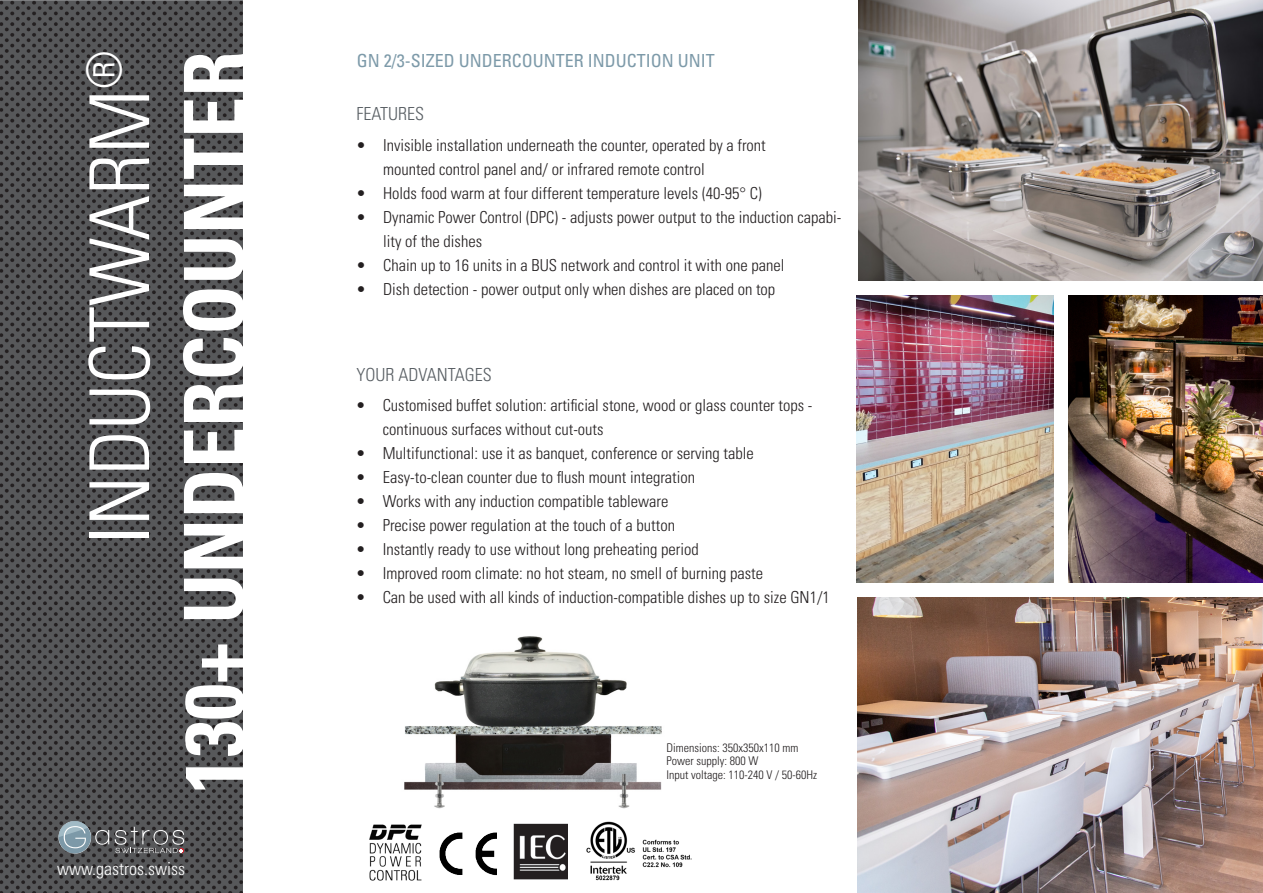
<style>
.page{position:relative;width:1263px;height:893px;background:#fff}
.page>*{position:absolute;margin:0;border:0;box-sizing:border-box;transform-origin:0 0}
.t1{font:700 condensed 82.5px "Univers LT Std";color:#fff}
.t2{font:300 condensed 82.5px "Univers LT Std";color:#fff}
.FEATURE_OVERVIEW{font:condensed 18px "Univers LT Std";color:#7d9aa9}
.FEATURE_OVERVIEW-2{font:300 condensed 18px "Univers LT Std";color:#585e63}
.t3{font:300 condensed 18px "Univers LT Std";color:#fff}
.t4{font:300 condensed 16.5px/24px "Univers LT Std";color:#231f20}
.PRODOVERVIEW_Title{font:300 condensed 12px/13.5px "Univers LT Std";color:#231f20}
</style>
<div class="page">
<img style="left:0;top:0;width:242px;height:893px">
<img style="left:857px;top:597px;width:406px;height:296px">
<img style="left:857px;top:295px;width:196px;height:288px">
<img style="left:1069px;top:295px;width:194px;height:288px">
<img style="left:404px;top:636px;width:258px;height:173px">
<img style="left:59px;top:821px;width:32px;height:33px">
<img style="left:59px;top:821px;width:32px;height:32px;border-radius:16px">
<img style="left:59px;top:821px;width:29px;height:16px">
<svg style="left:95px;top:830px;width:14px;height:15px"></svg>
<svg style="left:115px;top:827px;width:69px;height:26px;background:#676668"></svg>
<svg style="left:64px;top:826px;width:22px;height:22px"></svg>
<img style="left:859px;top:0;width:404px;height:281px">
<img style="left:439px;top:832px;width:57px;height:44px">
<img style="left:369px;top:824px;width:53px;height:57px">
<img style="left:513px;top:823px;width:54px;height:57px">
<img style="left:586px;top:821px;width:106px;height:60px">
<p class="t2" style="left:70px;top:545px;width:495px;rotate:-90deg">INDUCTWARM<sup>®</sup></p>
<p class="t1" style="left:164px;top:793px;width:744px;rotate:-90deg">130+ UNDERCOUNTER</p>
<p class="t3" style="left:57px;top:858px;width:130px">www.gastros.swiss</p>
<p class="FEATURE_OVERVIEW" style="left:357px;top:49px;width:360px">GN 2/3-SIZED UNDERCOUNTER INDUCTION UNIT</p>
<p class="FEATURE_OVERVIEW-2" style="left:356px;top:103px;width:69px">FEATURES</p>
<p class="t4" style="left:383px;top:133px;width:384px;text-indent:-27px">• Invisible installation underneath the counter, operated by a front mounted control panel and/ or infrared remote control</p>
<p class="t4" style="left:356px;top:181px;width:407px">• Holds food warm at four different temperature levels (40-95° C)</p>
<p class="t4" style="left:383px;top:205px;width:460px;text-indent:-27px">• Dynamic Power Control (DPC) - adjusts power output to the induction capabi&shy;lity of the dishes</p>
<p class="t4" style="left:356px;top:253px;width:430px">• Chain up to 16 units in a BUS network and control it with one panel</p>
<p class="t4" style="left:356px;top:277px;width:421px">• Dish detection - power output only when dishes are placed on top</p>
<p class="FEATURE_OVERVIEW-2" style="left:356px;top:364px;width:137px">YOUR ADVANTAGES</p>
<p class="t4" style="left:383px;top:393px;width:431px;text-indent:-27px">• Customised buffet solution: artificial stone, wood or glass counter tops - continuous surfaces without cut-outs</p>
<p class="t4" style="left:356px;top:441px;width:400px">• Multifunctional: use it as banquet, conference or serving table</p>
<p class="t4" style="left:356px;top:465px;width:341px">• Easy-to-clean counter due to flush mount integration</p>
<p class="t4" style="left:356px;top:489px;width:314px">• Works with any induction compatible tableware</p>
<p class="t4" style="left:356px;top:513px;width:321px">• Precise power regulation at the touch of a button</p>
<p class="t4" style="left:356px;top:537px;width:345px">• Instantly ready to use without long preheating period</p>
<p class="t4" style="left:356px;top:561px;width:409px">• Improved room climate: no hot steam, no smell of burning paste</p>
<p class="t4" style="left:356px;top:585px;width:476px">• Can be used with all kinds of induction-compatible dishes up to size GN1/1</p>
<p class="PRODOVERVIEW_Title" style="left:666px;top:741px;width:152px">Dimensions: 350x350x110 mm<br>Power supply: 800 W<br>Input voltage: 110-240 V / 50-60Hz</p>
</div>
